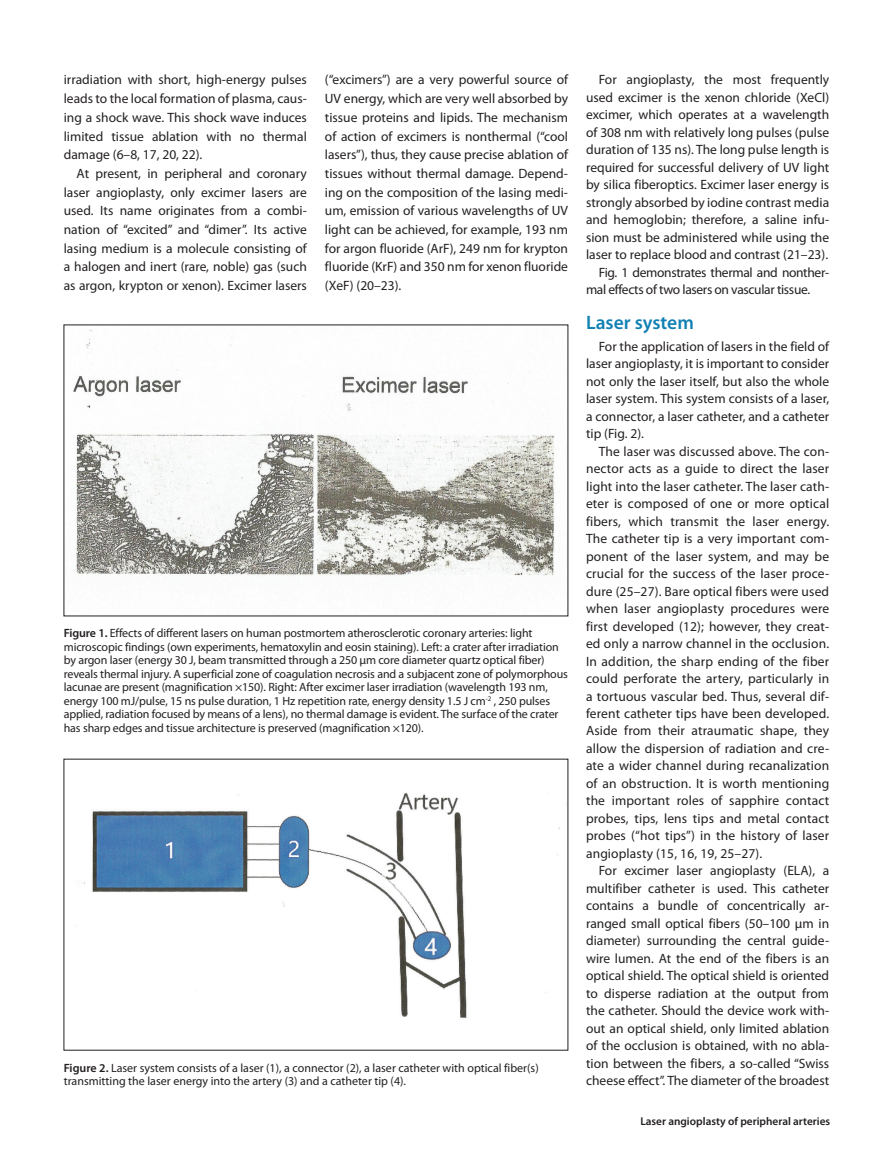
<style>
.page{position:relative;width:893px;height:1170px;background:#fff}
.page>*{position:absolute;margin:0;border:0;box-sizing:border-box;transform-origin:0 0}
.Normal__Web{font:600 19.5px "Myriad Pro";color:#1181b4}
.Normal__Web-2{font:13.5px/17.4px "Myriad Pro";color:#231f20;text-align:justify}
.Normal__Web-3{font:13.5px/17.4px "Myriad Pro";letter-spacing:-.025em;color:#231f20}
.t1{font:12px/13.5px "Myriad Pro";letter-spacing:-.01em;color:#231f20}
.t2{font:600 11.25px "Myriad Pro";color:#231f20}
.s1{font-weight:600}
</style>
<div class="page">
<img style="left:73px;top:329px;width:482px;height:247px">
<img style="left:84px;top:793px;width:476px;height:225px">
<p class="Normal__Web-2" style="left:325px;top:70px;width:245px;line-height:18.8px">(“excimers”) are a very powerful source of UV energy, which are very well absorbed by tissue proteins and lipids. The mechanism of action of excimers is nonthermal (“cool lasers”), thus, they cause precise ablation of tissues without thermal damage. Depend&shy;ing on the composition of the lasing medi&shy;um, emission of various wavelengths of UV light can be achieved, for example, 193 nm for argon fluoride (ArF), 249 nm for krypton fluoride (KrF) and 350 nm for xenon fluoride (XeF) (20–23).</p>
<p class="Normal__Web-2" style="left:586px;top:71px;width:245px;text-indent:13px">For angioplasty, the most frequently used excimer is the xenon chloride (XeCl) excimer, which operates at a wavelength of 308 nm with relatively long pulses (pulse duration of 135 ns). The long pulse length is required for successful delivery of UV light by silica fiberoptics. Excimer laser energy is strongly absorbed by iodine contrast media and hemoglobin; therefore, a saline infu&shy;sion must be administered while using the laser to replace blood and contrast (21–23).</p>
<p class="Normal__Web-2" style="left:64px;top:70px;width:245px;line-height:18.8px">irradiation with short, high-energy pulses leads to the local formation of plasma, caus&shy;ing a shock wave. This shock wave induces limited tissue ablation with no thermal damage (6–8, 17, 20, 22).</p>
<p class="Normal__Web-2" style="left:64px;top:164px;width:245px;line-height:18.8px;text-indent:13px">At present, in peripheral and coronary laser angioplasty, only excimer lasers are used. Its name originates from a combi&shy;nation of “excited” and “dimer”. Its active lasing medium is a molecule consisting of a halogen and inert (rare, noble) gas (such as argon, krypton or xenon). Excimer lasers</p>
<p class="Normal__Web-3" style="left:586px;top:263px;width:245px;text-indent:13px">Fig. 1 demonstrates thermal and nonther&shy;mal effects of two lasers on vascular tissue.</p>
<p class="Normal__Web" style="left:586px;top:310px;width:109px">Laser system</p>
<p class="Normal__Web-2" style="left:586px;top:337px;width:245px;text-indent:13px">For the application of lasers in the field of laser angioplasty, it is important to consider not only the laser itself, but also the whole laser system. This system consists of a laser, a connector, a laser catheter, and a catheter tip (Fig. 2).</p>
<p class="Normal__Web-2" style="left:586px;top:442px;width:245px;text-indent:13px">The laser was discussed above. The con&shy;nector acts as a guide to direct the laser light into the laser catheter. The laser cath&shy;eter is composed of one or more optical fibers, which transmit the laser energy.<br>The catheter tip is a very important com&shy;ponent of the laser system, and may be crucial for the success of the laser proce&shy;dure (25–27). Bare optical fibers were used when laser angioplasty procedures were first developed (12); however, they creat&shy;ed only a narrow channel in the occlusion.<br>In addition, the sharp ending of the fiber could perforate the artery, particularly in a tortuous vascular bed. Thus, several dif&shy;ferent catheter tips have been developed.<br>Aside from their atraumatic shape, they allow the dispersion of radiation and cre&shy;ate a wider channel during recanalization of an obstruction. It is worth mentioning the important roles of sapphire contact probes, tips, lens tips and metal contact probes (“hot tips”) in the history of laser angioplasty (15, 16, 19, 25–27).</p>
<p class="Normal__Web-2" style="left:586px;top:861px;width:245px;text-indent:13px">For excimer laser angioplasty (ELA), a multifiber catheter is used. This catheter contains a bundle of concentrically ar&shy;ranged small optical fibers (50–100 µm in diameter) surrounding the central guide&shy;wire lumen. At the end of the fibers is an optical shield. The optical shield is oriented to disperse radiation at the output from the catheter. Should the device work with&shy;out an optical shield, only limited ablation of the occlusion is obtained, with no abla&shy;tion between the fibers, a so-called “Swiss cheese effect”. The diameter of the broadest</p>
<p class="t2" style="left:640px;top:1114px;width:191px">Laser angioplasty of peripheral arteries</p>
<p class="t1" style="left:64px;top:626px;width:506px"><span class="s1">Figure 1.</span> Effects of different lasers on human postmortem atherosclerotic coronary arteries: light microscopic findings (own experiments, hematoxylin and eosin staining). Left: a crater after irradiation by argon laser (energy 30 J, beam transmitted through a 250 µm core diameter quartz optical fiber) reveals thermal injury. A superficial zone of coagulation necrosis and a subjacent zone of polymorphous lacunae are present (magnification ×150). Right: After excimer laser irradiation (wavelength 193 nm, energy 100 mJ/pulse, 15 ns pulse duration, 1 Hz repetition rate, energy density 1.5 J cm<sup>-2</sup> , 250 pulses applied, radiation focused by means of a lens), no thermal damage is evident. The surface of the crater has sharp edges and tissue architecture is preserved (magnification ×120).</p>
<p class="t1" style="left:64px;top:1060px;width:476px"><span class="s1">Figure 2.</span> Laser system consists of a laser (1), a connector (2), a laser catheter with optical fiber(s) transmitting the laser energy into the artery (3) and a catheter tip (4).</p>
</div>
